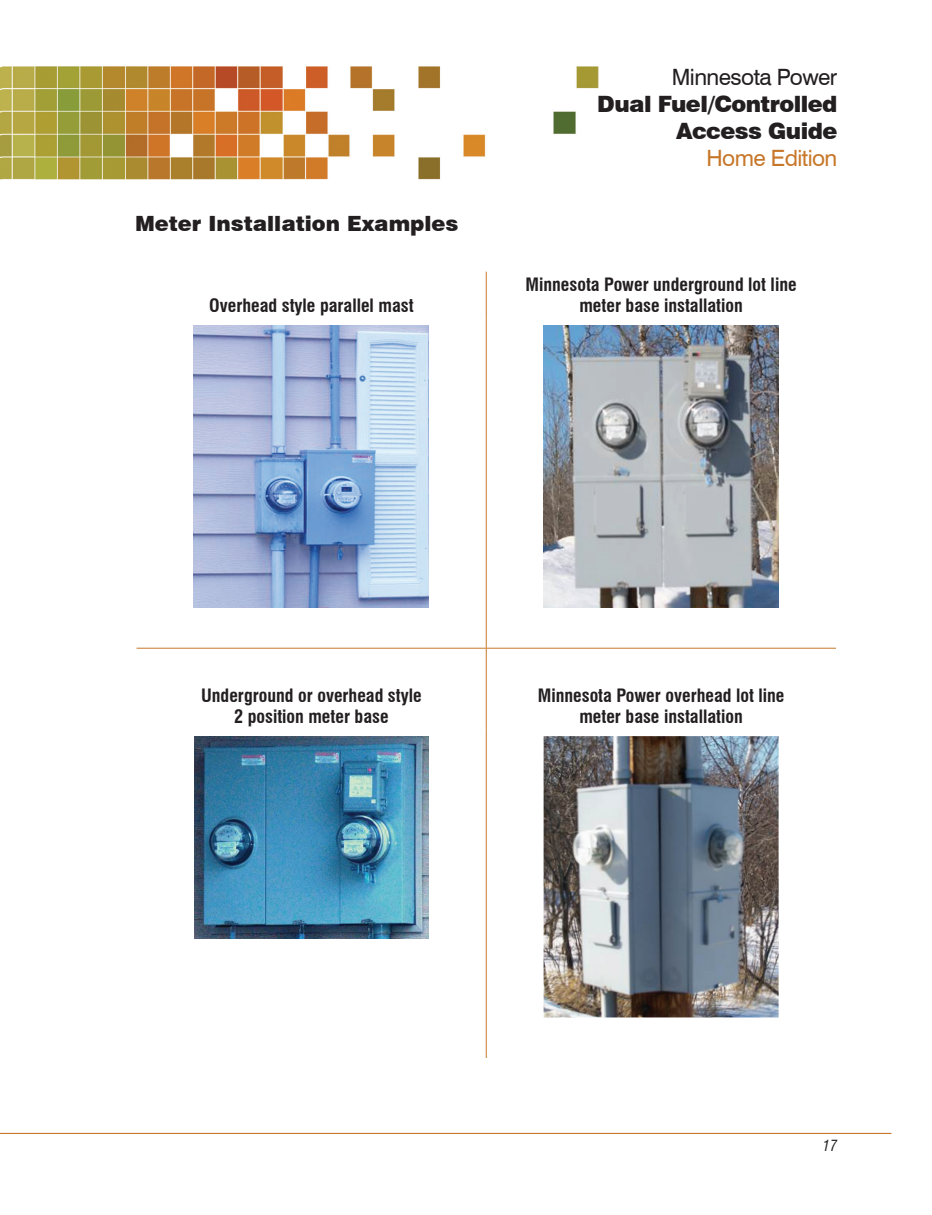
<style>
.page{position:relative;width:932px;height:1215px;background:#fff}
.page>*{position:absolute;margin:0;border:0;box-sizing:border-box;transform-origin:0 0}
.t1{font:900 22.5px/27px "Swiss 721 BT";letter-spacing:-.025em;color:#231f20;text-align:right}
.t2{font:22.5px "Swiss 721 BT";letter-spacing:-.025em;color:#231f20}
.t3{font:22.5px "Swiss 721 BT";letter-spacing:-.025em;color:#c77729}
.t4{font:900 21px "Swiss 721 BT";color:#231f20}
.t5{font:700 condensed 18px/21px "Swiss 721 BT";color:#231f20;text-align:center}
.t6{font:italic condensed 15px "Swiss 721 BT";color:#231f20}
</style>
<div class="page">
<img style="left:0;top:66px;width:598px;height:113px">
<hr style="left:0;top:1133px;width:891px;height:1px;background:#c77729">
<hr style="left:136px;top:648px;width:350px;height:1px;background:#c77729">
<hr style="left:486px;top:648px;width:350px;height:1px;background:#c77729">
<hr style="left:486px;top:272px;width:1px;height:46px;background:#c77729">
<hr style="left:486px;top:318px;width:1px;height:330px;background:#c77729">
<hr style="left:486px;top:649px;width:1px;height:80px;background:#c77729">
<hr style="left:486px;top:729px;width:1px;height:329px;background:#c77729">
<img style="left:194px;top:325px;width:235px;height:283px">
<img style="left:543px;top:325px;width:235px;height:283px">
<img style="left:194px;top:736px;width:234px;height:203px">
<img style="left:543px;top:736px;width:235px;height:281px">
<p class="t4" style="left:135px;top:211px;width:325px">Meter Installation Examples</p>
<p class="t5" style="left:209px;top:295px;width:206px">Overhead style parallel mast</p>
<p class="t2" style="left:671px;top:63px;width:167px">Minnesota Power</p>
<p class="t1" style="left:597px;top:90px;width:242px">Dual Fuel/Controlled<br>Access Guide</p>
<p class="t3" style="left:706px;top:144px;width:132px">Home Edition</p>
<p class="t5" style="left:525px;top:274px;width:273px">Minnesota Power underground lot line meter base installation</p>
<p class="t5" style="left:201px;top:685px;width:222px">Underground or overhead style<br>2 position meter base</p>
<p class="t5" style="left:537px;top:685px;width:248px">Minnesota Power overhead lot line meter base installation</p>
<p class="t6" style="left:822px;top:1137px;width:16px">17</p>
</div>
